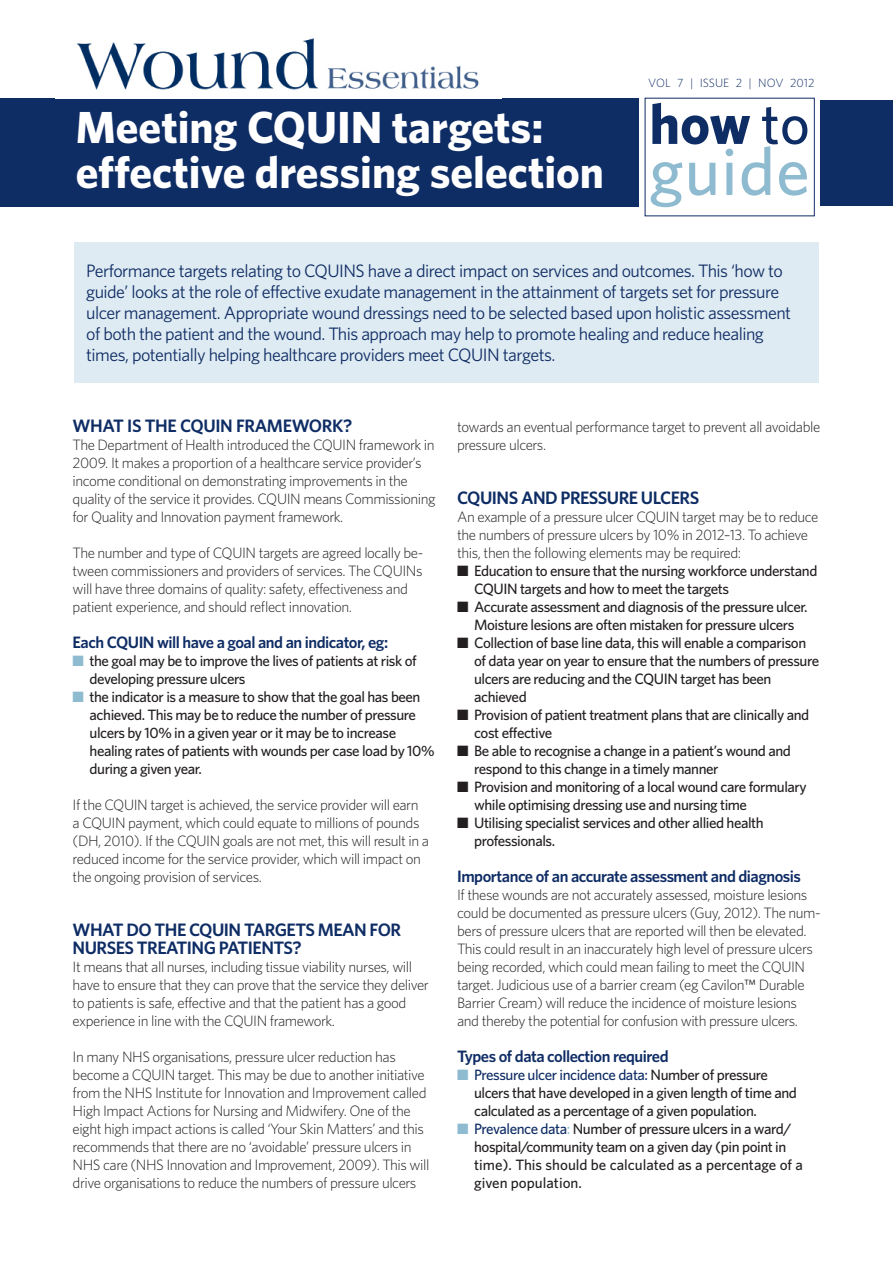
<style>
.page{position:relative;width:893px;height:1263px;background:#fff}
.page>*{position:absolute;margin:0;border:0;box-sizing:border-box;transform-origin:0 0}
.t1{font:500 67.5px "Whitney";letter-spacing:.015em;color:#8ebbd0}
.t2{font:700 57px "Whitney";color:#0f2d65}
.t3{font:700 45px/45px "Whitney";color:#fff}
.HOW_TO_INTRO_TEXT{font:18px/21px "Whitney";letter-spacing:-.03em;color:#0f2d65}
.HOW_TO_CROSSHEAD{font:600 18px/18px "Whitney";letter-spacing:-.03em;color:#0f2d65}
.HOW_TO_SUBHEAD{font:600 16.5px "Whitney";letter-spacing:-.03em;color:#0f2d65}
.how_to_BODY{font:300 15px/18px "Whitney";letter-spacing:-.03em;color:#231f20}
.how_to_BULLETT{font:500 15px/18px "Whitney";letter-spacing:-.03em;color:#231f20}
.t4{font:300 12px "Whitney";color:#0f2d65}
.s1{font-weight:500}
.s2{color:#8ebbd0}
.s3{font-weight:400}
.s4{color:#0f2d65}
</style>
<div class="page">
<div style="left:0;top:98px;width:639px;height:109px;background:#0f2d65"></div>
<div style="left:74px;top:242px;width:745px;height:140px;background:#dfebf2"></div>
<div style="left:821px;top:100px;width:72px;height:106px;background:#0f2d65"></div>
<img style="left:76px;top:38px;width:403px;height:52px">
<p class="t3" style="left:76px;top:103px;width:530px">Meeting CQUIN targets: effective dressing selection</p>
<p class="t4" style="left:648px;top:76px;width:168px">VOL 7 | ISSUE 2 | NOV 2012</p>
<p class="t2" style="left:649px;top:90px;width:162px">how <span class="s1">to</span></p>
<p class="t1" style="left:649px;top:131px;width:162px">guide</p>
<p class="HOW_TO_INTRO_TEXT" style="left:86px;top:260px;width:706px">Performance targets relating to CQUINS have a direct impact on services and outcomes. This ‘how to guide’ looks at the role of effective exudate management in the attainment of targets set for pressure ulcer management. Appropriate wound dressings need to be selected based upon holistic assessment of both the patient and the wound. This approach may help to promote healing and reduce healing times, potentially helping healthcare providers meet CQUIN targets.</p>
<p class="HOW_TO_CROSSHEAD" style="left:73px;top:416px;width:281px">WHAT IS THE CQUIN FRAMEWORK?</p>
<p class="how_to_BODY" style="left:73px;top:436px;width:365px">The Department of Health introduced the CQUIN framework in 2009. It makes a proportion of a healthcare service provider’s income conditional on demonstrating improvements in the quality of the service it provides. CQUIN means Commissioning for Quality and Innovation payment framework.</p>
<p class="how_to_BODY" style="left:73px;top:544px;width:352px">The number and type of CQUIN targets are agreed locally be&shy;tween commissioners and providers of services. The CQUINs will have three domains of quality: safety, effectiveness and patient experience, and should reflect innovation.</p>
<p class="HOW_TO_SUBHEAD" style="left:73px;top:632px;width:317px">Each CQUIN will have a goal and an indicator, eg:</p>
<p class="how_to_BULLETT" style="left:90px;top:651px;width:329px;text-indent:-17px"><span class="s2">■</span> the goal may be to improve the lives of patients at risk of developing pressure ulcers</p>
<p class="how_to_BULLETT" style="left:90px;top:687px;width:346px;text-indent:-17px"><span class="s2">■</span> the indicator is a measure to show that the goal has been achieved. This may be to reduce the number of pressure ulcers by 10% in a given year or it may be to increase healing rates of patients with wounds per case load by 10% during a given year.</p>
<p class="how_to_BODY" style="left:73px;top:796px;width:358px">If the CQUIN target is achieved, the service provider will earn a CQUIN payment, which could equate to millions of pounds (DH, 2010). If the CQUIN goals are not met, this will result in a reduced income for the service provider, which will impact on the ongoing provision of services.</p>
<p class="HOW_TO_CROSSHEAD" style="left:73px;top:920px;width:330px">WHAT DO THE CQUIN TARGETS MEAN FOR<br>NURSES TREATING PATIENTS?</p>
<p class="how_to_BODY" style="left:73px;top:958px;width:358px">It means that all nurses, including tissue viability nurses, will have to ensure that they can prove that the service they deliver to patients is safe, effective and that the patient has a good experience in line with the CQUIN framework.</p>
<p class="how_to_BODY" style="left:73px;top:1048px;width:358px">In many NHS organisations, pressure ulcer reduction has become a CQUIN target. This may be due to another initiative from the NHS Institute for Innovation and Improvement called High Impact Actions for Nursing and Midwifery. One of the eight high impact actions is called ‘Your Skin Matters’ and this recommends that there are no ‘avoidable’ pressure ulcers in NHS care (NHS Innovation and Improvement, 2009). This will drive organisations to reduce the numbers of pressure ulcers</p>
<p class="how_to_BODY" style="left:457px;top:418px;width:365px">towards an eventual performance target to prevent all avoidable pressure ulcers.</p>
<p class="HOW_TO_CROSSHEAD" style="left:457px;top:488px;width:244px">CQUINS AND PRESSURE ULCERS</p>
<p class="how_to_BODY" style="left:457px;top:508px;width:363px">An example of a pressure ulcer CQUIN target may be to reduce the numbers of pressure ulcers by 10% in 2012–13. To achieve this, then the following elements may be required:</p>
<p class="how_to_BULLETT" style="left:474px;top:561px;width:345px;text-indent:-17px">■ Education to ensure that the nursing workforce understand<br>CQUIN targets and how to meet the targets</p>
<p class="how_to_BULLETT" style="left:457px;top:597px;width:352px;text-align:center">■ Accurate assessment and diagnosis of the pressure ulcer.<br>Moisture lesions are often mistaken for pressure ulcers</p>
<p class="how_to_BULLETT" style="left:474px;top:633px;width:347px;text-indent:-17px">■ Collection of base line data, this will enable a comparison of data year on year to ensure that the numbers of pressure ulcers are reducing and the CQUIN target has been achieved</p>
<p class="how_to_BULLETT" style="left:474px;top:705px;width:337px;text-indent:-17px">■ Provision of patient treatment plans that are clinically and cost effective</p>
<p class="how_to_BULLETT" style="left:474px;top:741px;width:318px;text-indent:-17px">■ Be able to recognise a change in a patient’s wound and respond to this change in a timely manner</p>
<p class="how_to_BULLETT" style="left:474px;top:777px;width:334px;text-indent:-17px">■ Provision and monitoring of a local wound care formulary while optimising dressing use and nursing time</p>
<p class="how_to_BULLETT" style="left:474px;top:813px;width:291px;text-indent:-17px">■ Utilising specialist services and other allied health professionals.</p>
<p class="HOW_TO_SUBHEAD" style="left:457px;top:866px;width:345px">Importance of an accurate assessment and diagnosis</p>
<p class="how_to_BODY" style="left:457px;top:886px;width:365px">If these wounds are not accurately assessed, moisture lesions could be documented as pressure ulcers (Guy, 2012). The num&shy;bers of pressure ulcers that are reported will then be elevated.<br>This could result in an inaccurately high level of pressure ulcers being recorded, which could mean failing to meet the CQUIN target. Judicious use of a barrier cream (eg Cavilon<span class="s3">™</span> Durable Barrier Cream) will reduce the incidence of moisture lesions and thereby the potential for confusion with pressure ulcers.</p>
<p class="HOW_TO_SUBHEAD" style="left:457px;top:1046px;width:213px">Types of data collection required</p>
<p class="how_to_BULLETT" style="left:474px;top:1065px;width:324px;text-indent:-17px"><span class="s2">■</span> <span class="s4">Pressure ulcer incidence data:</span> Number of pressure ulcers that have developed in a given length of time and calculated as a percentage of a given population.</p>
<p class="how_to_BULLETT" style="left:474px;top:1119px;width:330px;text-indent:-17px"><span class="s2">■</span> <span class="s4">Prevalence data</span><span class="s2">:</span> Number of pressure ulcers in a ward/ hospital/community team on a given day (pin point in time). This should be calculated as a percentage of a given population.</p>
</div>
